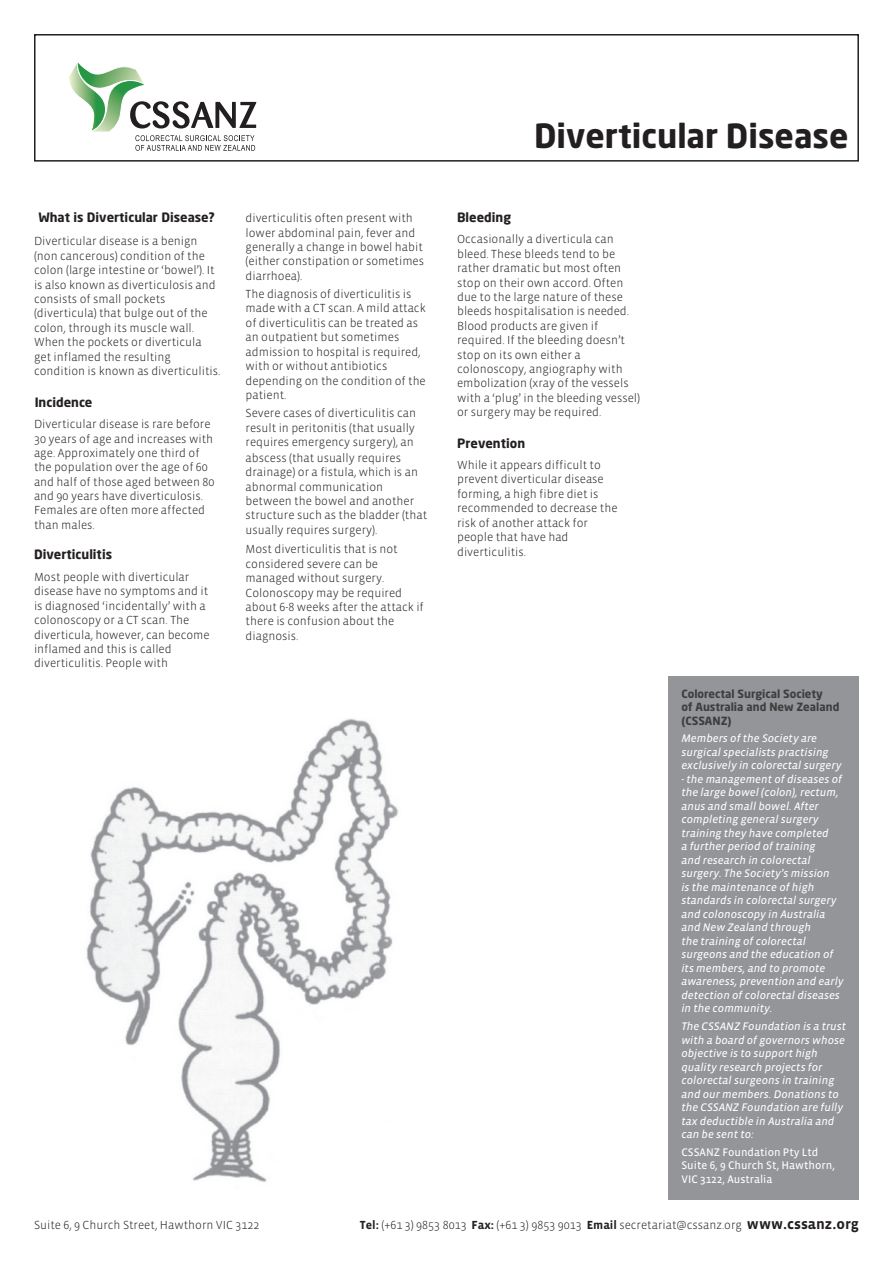
<style>
.page{position:relative;width:893px;height:1263px;background:#fff}
.page>*{position:absolute;margin:0;border:0;box-sizing:border-box;transform-origin:0 0}
.t1{font:700 33px "Neo Sans Std";color:#231f20}
.t2{font:700 12.75px "Neo Sans Std";color:#231f20}
.t3{font:700 12.75px "Neo Sans";color:#231f20}
.t4{font:300 12px/14.4px "Vista Sans";color:#231f20}
.t5{font:italic 11.25px/13.5px "Vista Sans Reg";color:#fff}
.t6{font:11.25px/13.5px "Vista Sans Reg";color:#fff}
.t7{font:700 11.25px/13.5px "Neo Sans Std";color:#3e3e3f}
.s1{font-family:"Neo Sans"}
.s2{font-weight:700}
.s3{font-weight:700;font-size:15px}
</style>
<div class="page">
<svg style="left:69px;top:62px;width:187px;height:89px"></svg>
<div style="left:34px;top:34px;width:825px;height:128px;border:2px solid #231f20"></div>
<div style="left:669px;top:676px;width:190px;height:523px;background:#939598"></div>
<img style="left:86px;top:718px;width:313px;height:464px">
<p class="t2" style="left:38px;top:209px;width:178px">What is Diverticular Disease?</p>
<p class="t4" style="left:34px;top:234px;width:188px">Diverticular disease is a benign (non cancerous) condition of the colon (large intestine or ‘bowel’). It is also known as diverticulosis and consists of small pockets (diverticula) that bulge out of the colon, through its muscle wall.<br>When the pockets or diverticula get inflamed the resulting condition is known as diverticulitis.</p>
<p class="t2" style="left:35px;top:395px;width:59px">Incidence</p>
<p class="t4" style="left:34px;top:417px;width:182px">Diverticular disease is rare before<br>30 years of age and increases with age. Approximately one third of the population over the age of 60 and half of those aged between 80 and 90 years have diverticulosis.<br>Females are often more affected than males.</p>
<p class="t3" style="left:34px;top:546px;width:80px">Diverticulitis</p>
<p class="t4" style="left:34px;top:570px;width:177px">Most people with diverticular disease have no symptoms and it is diagnosed ‘incidentally’ with a colonoscopy or a CT scan. The diverticula, however, can become inflamed and this is called diverticulitis. People with</p>
<p class="t4" style="left:246px;top:211px;width:180px">diverticulitis often present with lower abdominal pain, fever and generally a change in bowel habit (either constipation or sometimes diarrhoea).</p>
<p class="t4" style="left:246px;top:287px;width:182px">The diagnosis of diverticulitis is made with a CT scan. A mild attack of diverticulitis can be treated as an outpatient but sometimes admission to hospital is required, with or without antibiotics depending on the condition of the patient.</p>
<p class="t4" style="left:246px;top:406px;width:172px;text-align:justify">Severe cases of diverticulitis can result in peritonitis (that usually requires emergency surgery), an</p>
<p class="t4" style="left:246px;top:451px;width:183px">abscess (that usually requires drainage) or a fistula, which is an abnormal communication between the bowel and another structure such as the bladder (that usually requires surgery).</p>
<p class="t4" style="left:246px;top:542px;width:180px">Most diverticulitis that is not considered severe can be managed without surgery.<br>Colonoscopy may be required about 6-8 weeks after the attack if there is confusion about the diagnosis.</p>
<h1 class="t1" style="left:534px;top:114px;width:316px">Diverticular <span class="s1">Disease</span></h1>
<p class="t3" style="left:457px;top:209px;width:55px">Bleeding</p>
<p class="t4" style="left:457px;top:232px;width:185px">Occasionally a diverticula can bleed. These bleeds tend to be rather dramatic but most often stop on their own accord. Often due to the large nature of these bleeds hospitalisation is needed.<br>Blood products are given if required. If the bleeding doesn’t stop on its own either a colonoscopy, angiography with embolization (xray of the vessels with a ‘plug’ in the bleeding vessel) or surgery may be required.</p>
<p class="t3" style="left:457px;top:435px;width:70px">Prevention</p>
<p class="t4" style="left:457px;top:458px;width:162px">While it appears difficult to prevent diverticular disease forming, a high fibre diet is recommended to decrease the risk of another attack for people that have had diverticulitis.</p>
<p class="t7" style="left:681px;top:686px;width:159px">Colorectal Surgical Society<br>of Australia and New Zealand (CSSANZ)</p>
<p class="t5" style="left:681px;top:732px;width:162px">Members of the Society are surgical specialists practising exclusively in colorectal surgery</p>
<p class="t5" style="left:681px;top:772px;width:164px">- the management of diseases of the large bowel (colon), rectum, anus and small bowel. After completing general surgery training they have completed<br>a further period of training<br>and research in colorectal surgery. The Society’s mission<br>is the maintenance of high standards in colorectal surgery and colonoscopy in Australia and New Zealand through<br>the training of colorectal surgeons and the education of its members, and to promote awareness, prevention and early detection of colorectal diseases in the community.</p>
<p class="t5" style="left:681px;top:1020px;width:166px">The CSSANZ Foundation is a trust with a board of governors whose objective is to support high quality research projects for colorectal surgeons in training and our members. Donations to the CSSANZ Foundation are fully tax deductible in Australia and can be sent to:</p>
<p class="t6" style="left:681px;top:1145px;width:155px">CSSANZ Foundation Pty Ltd<br>Suite 6, 9 Church St, Hawthorn,<br>VIC 3122, Australia</p>
<p class="t4" style="left:34px;top:1218px;width:227px">Suite 6, 9 Church Street, Hawthorn VIC 3122</p>
<p class="t4" style="left:360px;top:1218px;width:501px"><span class="s2">Tel:</span> (+61 3) 9853 8013 <span class="s2">Fax:</span> (+61 3) 9853 9013 <span class="s2">Email</span> secretariat@cssanz.org <span class="s3">www.cssanz.org</span></p>
</div>
